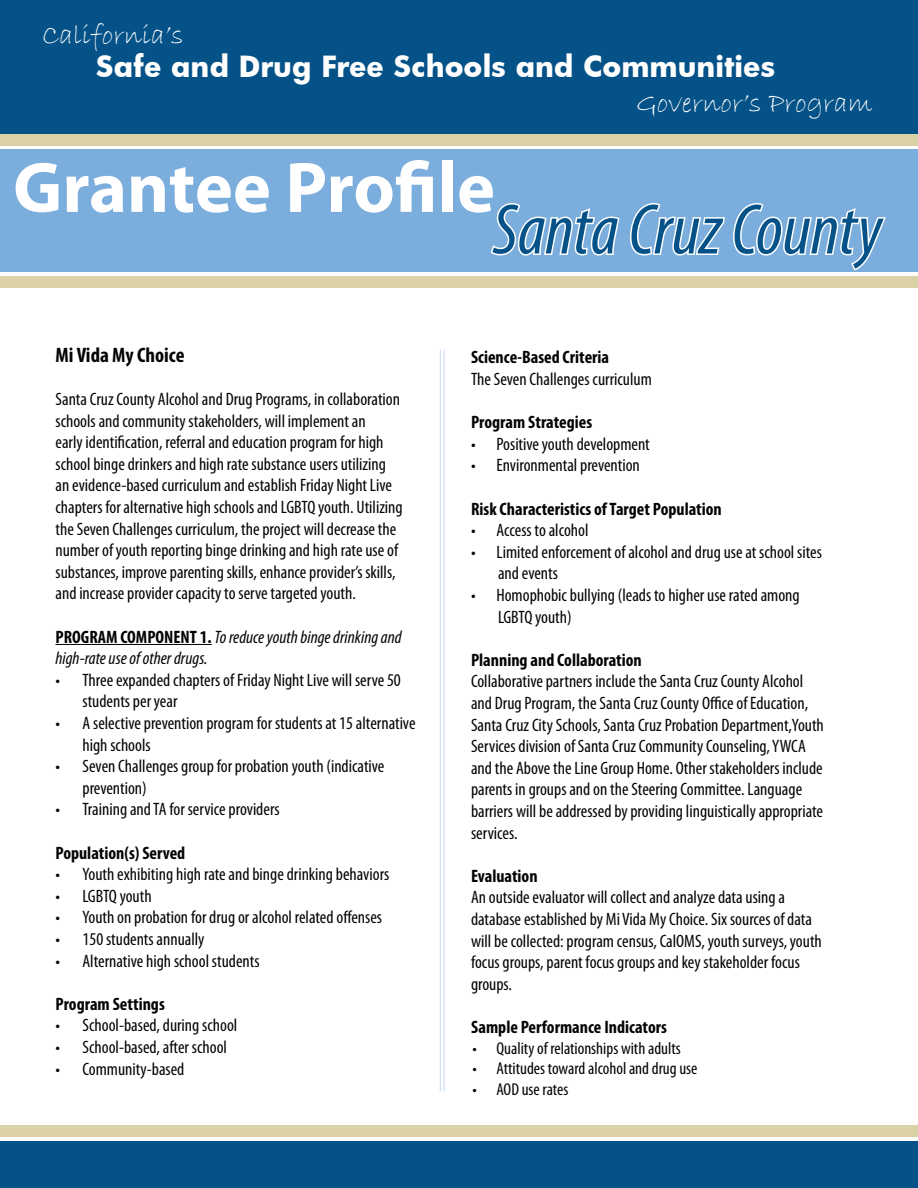
<style>
.page{position:relative;width:918px;height:1188px;background:#fff}
.page>*{position:absolute;margin:0;border:0;box-sizing:border-box;transform-origin:0 0}
.t1{font:italic condensed 72px "Myriad Pro";color:#055288}
.t2{font:700 72px "Myriad Pro";letter-spacing:-.005em;color:#fff}
.t3{font:700 28.5px "Futura";color:#fff}
.t4{font:28.5px "Bradley Hand ITC";color:#fff}
.t5{font:700 condensed 21px "Myriad Pro";color:#040503}
.t6{font:condensed 18px/21.6px "Myriad Pro";color:#040503}
.t7{font:700 condensed 18px "Myriad Pro";color:#040503}
.t8{font:italic condensed 18px/21.6px "Myriad Pro";color:#040503}
.t9{font:condensed 17.25px "Myriad Pro";color:#040503}
.s1{font-weight:700;font-style:normal}
</style>
<div class="page">
<div style="left:0;top:150px;width:918px;height:122px;background:#7caedd"></div>
<div style="left:0;top:0;width:918px;height:135px;background:#055288"></div>
<div style="left:0;top:1142px;width:918px;height:46px;background:#055288"></div>
<hr style="left:56px;top:644px;width:156px;height:1px;background:#040503">
<svg style="left:490px;top:203px;width:130px;height:53px"></svg>
<svg style="left:630px;top:203px;width:256px;height:68px"></svg>
<div style="left:0;top:134px;width:918px;height:12px;background:#dad1a7"></div>
<div style="left:0;top:276px;width:918px;height:12px;background:#dad1a7"></div>
<div style="left:0;top:1125px;width:918px;height:12px;background:#dad1a7"></div>
<hr style="left:444px;top:350px;width:1px;height:741px;background:#7caedd">
<hr style="left:440px;top:350px;width:1px;height:741px;background:#7caedd">
<h2 class="t4" style="left:42px;top:17px;width:143px">California’s</h2>
<h2 class="t3" style="left:96px;top:46px;width:681px">Safe and Drug Free Schools and Communities</h2>
<h2 class="t4" style="left:636px;top:85px;width:238px">Governor’s Program</h2>
<h1 class="t2" style="left:13px;top:141px;width:483px">Grantee Profile</h1>
<h1 class="t1" style="left:493px;top:186px;width:391px">Santa Cruz County</h1>
<p class="t5" style="left:56px;top:342px;width:131px">Mi Vida My Choice</p>
<p class="t6" style="left:56px;top:388px;width:349px">Santa Cruz County Alcohol and Drug Programs, in collaboration schools and community stakeholders, will implement an<br>early identification, referral and education program for high school binge drinkers and high rate substance users utilizing an evidence-based curriculum and establish Friday Night Live chapters for alternative high schools and LGBTQ youth. Utilizing the Seven Challenges curriculum, the project will decrease the number of youth reporting binge drinking and high rate use of substances, improve parenting skills, enhance provider’s skills, and increase provider capacity to serve targeted youth.</p>
<p class="t8" style="left:56px;top:626px;width:348px"><span class="s1">PROGRAM COMPONENT 1.</span> To reduce youth binge drinking and high-rate use of other drugs.</p>
<p class="t6" style="left:82px;top:669px;width:320px;text-indent:-27px">• Three expanded chapters of Friday Night Live will serve 50 students per year</p>
<p class="t6" style="left:82px;top:712px;width:335px;text-indent:-27px">• A selective prevention program for students at 15 alternative high schools</p>
<p class="t6" style="left:82px;top:755px;width:303px;text-indent:-27px">• Seven Challenges group for probation youth (indicative prevention)</p>
<p class="t6" style="left:56px;top:799px;width:226px">• Training and TA for service providers</p>
<p class="t7" style="left:56px;top:841px;width:131px">Population(s) Served</p>
<p class="t6" style="left:56px;top:863px;width:335px">• Youth exhibiting high rate and binge drinking behaviors</p>
<p class="t6" style="left:56px;top:885px;width:98px">• LGBTQ youth</p>
<p class="t6" style="left:56px;top:907px;width:328px">• Youth on probation for drug or alcohol related offenses</p>
<p class="t6" style="left:56px;top:928px;width:151px">• 150 students annually</p>
<p class="t6" style="left:56px;top:950px;width:206px">• Alternative high school students</p>
<p class="t7" style="left:56px;top:993px;width:111px">Program Settings</p>
<p class="t6" style="left:56px;top:1015px;width:183px">• School-based, during school</p>
<p class="t6" style="left:56px;top:1036px;width:173px">• School-based, after school</p>
<p class="t6" style="left:56px;top:1058px;width:130px">• Community-based</p>
<p class="t7" style="left:471px;top:346px;width:140px">Science-Based Criteria</p>
<p class="t6" style="left:471px;top:368px;width:182px">The Seven Challenges curriculum</p>
<p class="t7" style="left:471px;top:411px;width:123px">Program Strategies</p>
<p class="t6" style="left:471px;top:433px;width:180px">• Positive youth development</p>
<p class="t6" style="left:471px;top:454px;width:170px">• Environmental prevention</p>
<p class="t7" style="left:471px;top:497px;width:252px">Risk Characteristics of Target Population</p>
<p class="t6" style="left:471px;top:519px;width:119px">• Access to alcohol</p>
<p class="t6" style="left:498px;top:541px;width:325px;text-indent:-27px">• Limited enforcement of alcohol and drug use at school sites and events</p>
<p class="t6" style="left:498px;top:584px;width:303px;text-indent:-27px">• Homophobic bullying (leads to higher use rated among<br>LGBTQ youth)</p>
<p class="t7" style="left:471px;top:649px;width:172px">Planning and Collaboration</p>
<p class="t6" style="left:471px;top:670px;width:354px">Collaborative partners include the Santa Cruz County Alcohol and Drug Program, the Santa Cruz County Office of Education, Santa Cruz City Schools, Santa Cruz Probation Department,Youth Services division of Santa Cruz Community Counseling, YWCA and the Above the Line Group Home. Other stakeholders include parents in groups and on the Steering Committee. Language barriers will be addressed by providing linguistically appropriate services.</p>
<p class="t7" style="left:471px;top:865px;width:68px">Evaluation</p>
<p class="t6" style="left:471px;top:886px;width:352px">An outside evaluator will collect and analyze data using a database established by Mi Vida My Choice. Six sources of data will be collected: program census, CalOMS, youth surveys, youth focus groups, parent focus groups and key stakeholder focus groups.</p>
<p class="t7" style="left:471px;top:1016px;width:197px">Sample Performance Indicators</p>
<p class="t9" style="left:472px;top:1038px;width:210px">• Quality of relationships with adults</p>
<p class="t9" style="left:472px;top:1058px;width:227px">• Attitudes toward alcohol and drug use</p>
<p class="t9" style="left:472px;top:1079px;width:97px">• AOD use rates</p>
</div>
